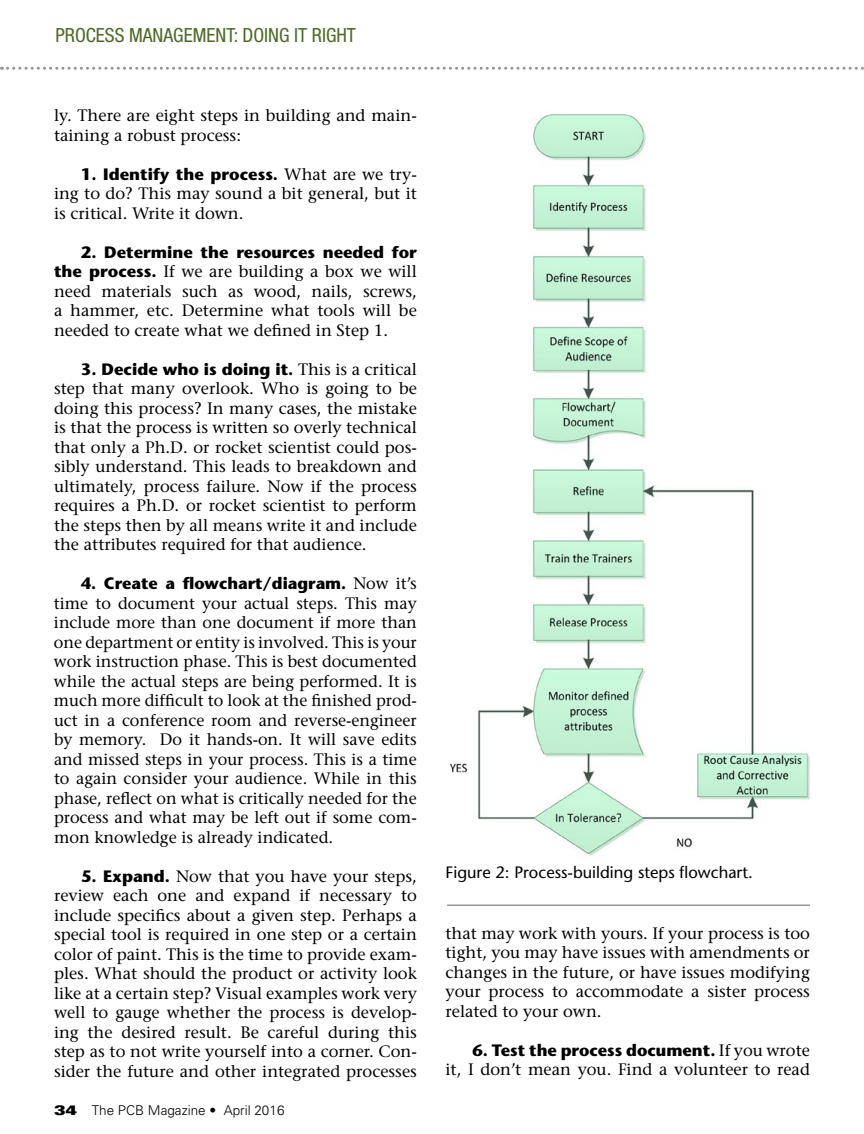
<style>
.page{position:relative;width:864px;height:1134px;background:#fff}
.page>*{position:absolute;margin:0;border:0;box-sizing:border-box;transform-origin:0 0}
.t1{font:condensed 19.5px "Helvetica Neue";color:#4e6926}
.t2{font:16.5px/19.5px "Stone Serif";color:#000;text-align:justify}
.t3{font:700 16.5px "Stone Sans";color:#000}
.t4{font:16.5px "Stone Sans";color:#000}
.t5{font:300 13.5px "Univers";color:#000}
.s1{font-family:"Stone Serif";font-weight:400}
.s2{font-family:"Stone Sans";font-weight:700}
.s3{font-weight:900;font-stretch:expanded}
</style>
<div class="page">
<svg style="left:2px;top:67px;width:862px;height:3px"></svg>
<img style="left:449px;top:114px;width:361px;height:742px">
<hr style="left:447px;top:904px;width:363px;height:2px;background:#939598">
<p class="t1" style="left:56px;top:24px;width:302px">PROCESS MANAGEMENT: DOING IT RIGHT</p>
<p class="t2" style="left:54px;top:105px;width:364px">ly. There are eight steps in building and main&shy;taining a robust process:</p>
<p class="t3" style="left:81px;top:163px;width:337px">1. Identify the process. <span class="s1">What are we try-</span></p>
<p class="t2" style="left:54px;top:183px;width:364px">ing to do? This may sound a bit general, but it is critical. Write it down.</p>
<p class="t3" style="left:81px;top:241px;width:337px">2. Determine the resources needed for</p>
<p class="t2" style="left:54px;top:262px;width:364px"><span class="s2">the process.</span> If we are building a box we will need materials such as wood, nails, screws, a hammer, etc. Determine what tools will be needed to create what we defined in Step 1.</p>
<p class="t3" style="left:81px;top:358px;width:337px">3. Decide who is doing it. <span class="s1">This is a critical</span></p>
<p class="t2" style="left:54px;top:379px;width:364px">step that many overlook. Who is going to be doing this process? In many cases, the mistake is that the process is written so overly technical that only a Ph.D. or rocket scientist could pos&shy;sibly understand. This leads to breakdown and ultimately, process failure. Now if the process requires a Ph.D. or rocket scientist to perform the steps then by all means write it and include the attributes required for that audience.</p>
<p class="t3" style="left:81px;top:573px;width:337px">4. Create a flowchart/diagram. <span class="s1">Now it’s</span></p>
<p class="t2" style="left:54px;top:593px;width:364px">time to document your actual steps. This may include more than one document if more than one department or entity is involved. This is your work instruction phase. This is best documented while the actual steps are being performed. It is much more difficult to look at the finished prod&shy;uct in a conference room and reverse-engineer by memory. Do it hands-on. It will save edits and missed steps in your process. This is a time to again consider your audience. While in this phase, reflect on what is critically needed for the process and what may be left out if some com&shy;mon knowledge is already indicated.</p>
<p class="t2" style="left:54px;top:866px;width:364px;text-indent:27px"><span class="s2">5. Expand.</span> Now that you have your steps, review each one and expand if necessary to include specifics about a given step. Perhaps a special tool is required in one step or a certain color of paint. This is the time to provide exam&shy;ples. What should the product or activity look like at a certain step? Visual examples work very well to gauge whether the process is develop&shy;ing the desired result. Be careful during this step as to not write yourself into a corner. Con&shy;sider the future and other integrated processes</p>
<p class="t5" style="left:54px;top:1102px;width:232px"><span class="s3">34</span> The PCB Magazine • April 2016</p>
<p class="t4" style="left:446px;top:862px;width:309px">Figure 2: Process-building steps flowchart.</p>
<p class="t2" style="left:446px;top:923px;width:366px">that may work with yours. If your process is too tight, you may have issues with amendments or changes in the future, or have issues modifying your process to accommodate a sister process related to your own.</p>
<p class="t3" style="left:472px;top:1039px;width:339px">6. Test the process document. <span class="s1">If you wrote</span></p>
<p class="t2" style="left:445px;top:1060px;width:366px">it, I don’t mean you. Find a volunteer to read</p>
</div>
